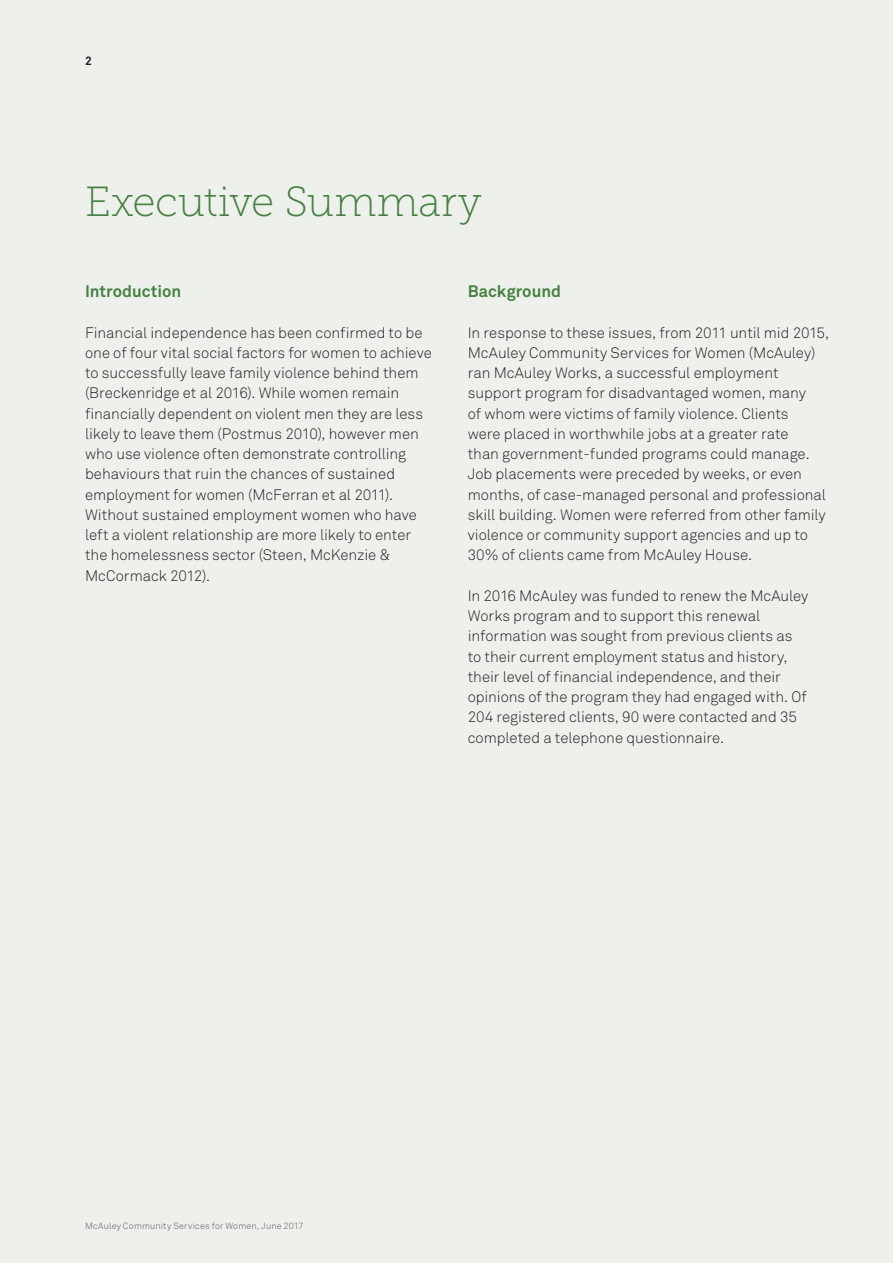
<style>
.page{position:relative;width:893px;height:1263px;background:#eef1eb}
.page>*{position:absolute;margin:0;border:0;box-sizing:border-box;transform-origin:0 0}
.t1{font:42px "Museo Slab 100";color:#468042}
.t2{font:700 16.5px "Akkurat";color:#468042}
.Body_Text{font:300 15px/20.2px "Akkurat";color:#231f20}
.t3{font:700 12px "Akkurat";color:#231f20}
.t4{font:300 9px "Akkurat";letter-spacing:.02em;color:#57585a}
</style>
<div class="page">
<p class="t3" style="left:85px;top:53px;width:8px">2</p>
<h1 class="t1" style="left:85px;top:179px;width:398px">Executive Summary</h1>
<h3 class="t2" style="left:85px;top:281px;width:98px">Introduction</h3>
<p class="Body_Text" style="left:85px;top:322px;width:348px">Financial independence has been confirmed to be one of four vital social factors for women to achieve to successfully leave family violence behind them (Breckenridge et al 2016). While women remain financially dependent on violent men they are less likely to leave them (Postmus 2010), however men who use violence often demonstrate controlling behaviours that ruin the chances of sustained employment for women (McFerran et al 2011).<br>Without sustained employment women who have left a violent relationship are more likely to enter the homelessness sector (Steen, McKenzie &amp; McCormack 2012).</p>
<h3 class="t2" style="left:468px;top:281px;width:95px">Background</h3>
<p class="Body_Text" style="left:468px;top:322px;width:363px">In response to these issues, from 2011 until mid 2015, McAuley Community Services for Women (McAuley) ran McAuley Works, a successful employment support program for disadvantaged women, many<br>of whom were victims of family violence. Clients<br>were placed in worthwhile jobs at a greater rate<br>than government-funded programs could manage.<br>Job placements were preceded by weeks, or even months, of case-managed personal and professional skill building. Women were referred from other family violence or community support agencies and up to 30% of clients came from McAuley House.</p>
<p class="Body_Text" style="left:468px;top:586px;width:342px">In 2016 McAuley was funded to renew the McAuley Works program and to support this renewal information was sought from previous clients as to their current employment status and history, their level of financial independence, and their opinions of the program they had engaged with. Of 204 registered clients, 90 were contacted and 35 completed a telephone questionnaire.</p>
<p class="t4" style="left:85px;top:1220px;width:220px">McAuley Community Services for Women, June 2017</p>
</div>
